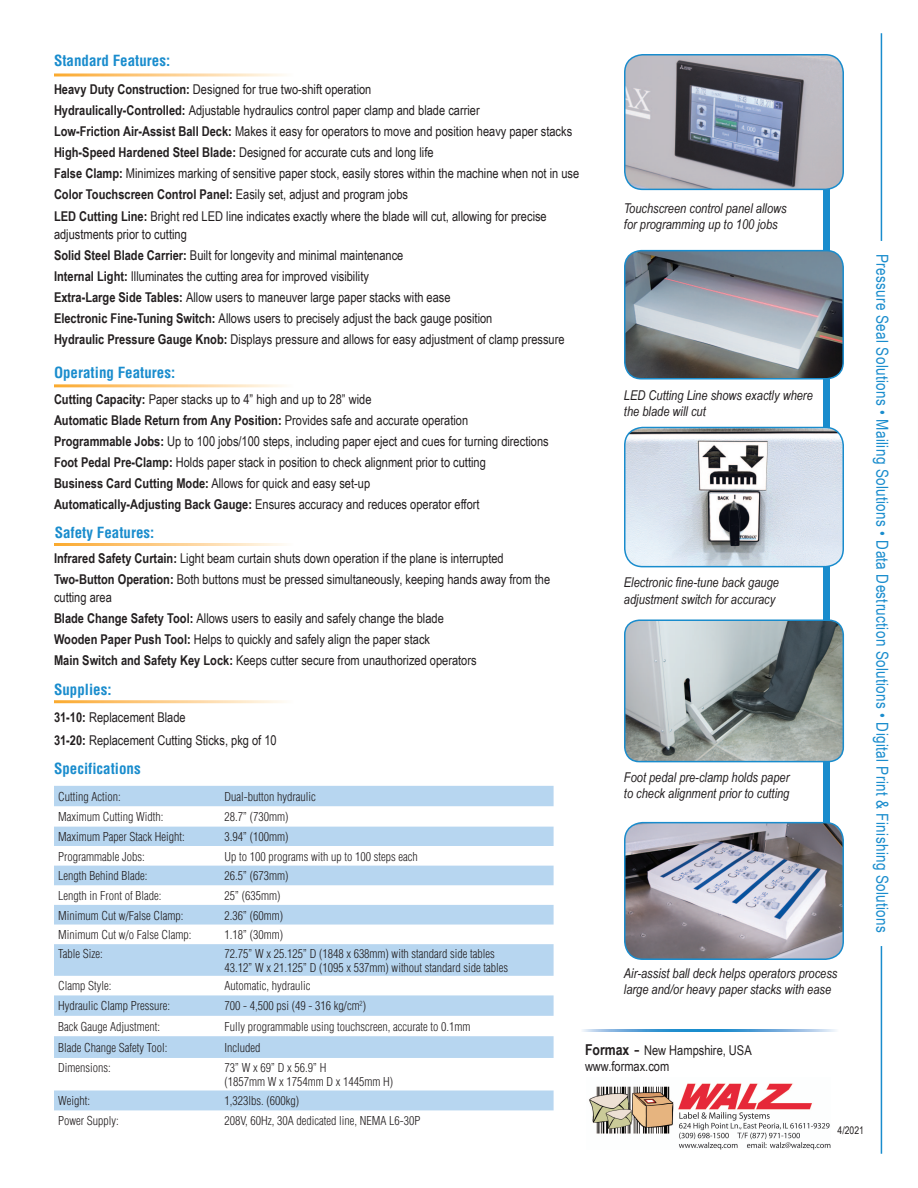
<style>
.page{position:relative;width:918px;height:1188px;background:#fff}
.page>*{position:absolute;margin:0;border:0;box-sizing:border-box;transform-origin:0 0}
.t1{font:16.5px "Arial Narrow";letter-spacing:.02em;color:#198ccd}
.t2{font:700 condensed 15px "Helvetica";color:#198ccd}
.t3{font:13.5px/18px "Arial Narrow";color:#231f20}
.t4{font:italic 13.5px/16.2px "Arial Narrow";color:#231f20}
.t5{font:700 13.5px "Arial Narrow";color:#231f20}
.t6{font:300 condensed 12px "Helvetica";color:#231f20}
.t7{font:10.5px "Arial Narrow";color:#231f20}
.s1{font-weight:700}
.s2{font-weight:400}
.s3{font-weight:700;font-size:15px}
.s4{font-family:"Arial";font-size:16.5px}
</style>
<div class="page">
<div style="left:823px;top:82px;width:7px;height:761px;background:#198ccd"></div>
<hr style="left:881px;top:33px;width:1px;height:1121px;background:#198ccd">
<div style="left:864px;top:241px;width:35px;height:705px;background:#fff"></div>
<svg style="left:54px;top:786px;width:500px;height:324px;fill:#b7d6f0"></svg>
<img style="left:625px;top:620px;width:218px;height:141px">
<div style="left:624px;top:620px;width:220px;height:142px;border:2px solid #198ccd;border-radius:15px"></div>
<img style="left:625px;top:251px;width:218px;height:128px">
<div style="left:624px;top:250px;width:220px;height:129px;border:2px solid #198ccd;border-radius:17px"></div>
<img style="left:625px;top:55px;width:218px;height:134px">
<div style="left:624px;top:54px;width:220px;height:136px;border:2px solid #198ccd;border-radius:18px"></div>
<img style="left:625px;top:823px;width:218px;height:136px">
<div style="left:624px;top:822px;width:220px;height:138px;border:2px solid #198ccd;border-radius:18px"></div>
<img style="left:625px;top:428px;width:218px;height:139px">
<div style="left:624px;top:427px;width:220px;height:140px;border:2px solid #198ccd;border-radius:18px"></div>
<img style="left:589px;top:1083px;width:241px;height:67px">
<p class="t2" style="left:54px;top:51px;width:118px">Standard Features:</p>
<p class="t3" style="left:54px;top:80px;width:319px"><span class="s1">Heavy Duty Construction:</span> Designed for true two-shift operation</p>
<p class="t3" style="left:54px;top:101px;width:427px"><span class="s1">Hydraulically-Controlled:</span> Adjustable hydraulics control paper clamp and blade carrier</p>
<p class="t3" style="left:54px;top:122px;width:520px"><span class="s1">Low-Friction Air-Assist Ball Deck:</span> Makes it easy for operators to move and position heavy paper stacks</p>
<p class="t3" style="left:54px;top:143px;width:381px"><span class="s1">High-Speed Hardened Steel Blade:</span> Designed for accurate cuts and long life</p>
<p class="t3" style="left:54px;top:164px;width:527px"><span class="s1">False Clamp:</span> Minimizes marking of sensitive paper stock, easily stores within the machine when not in use</p>
<p class="t3" style="left:54px;top:185px;width:356px"><span class="s1">Color Touchscreen Control Panel:</span> Easily set, adjust and program jobs</p>
<p class="t3" style="left:54px;top:207px;width:494px"><span class="s1">LED Cutting Line:</span> Bright red LED line indicates exactly where the blade will cut, allowing for precise adjustments prior to cutting</p>
<p class="t3" style="left:54px;top:246px;width:351px"><span class="s1">Solid Steel Blade Carrier:</span> Built for longevity and minimal maintenance</p>
<p class="t3" style="left:54px;top:267px;width:316px"><span class="s1">Internal Light:</span> Illuminates the cutting area for improved visibility</p>
<p class="t3" style="left:54px;top:288px;width:398px"><span class="s1">Extra-Large Side Tables:</span> Allow users to maneuver large paper stacks with ease</p>
<p class="t3" style="left:54px;top:309px;width:440px"><span class="s1">Electronic Fine-Tuning Switch:</span> Allows users to precisely adjust the back gauge position</p>
<p class="t3" style="left:54px;top:330px;width:512px"><span class="s1">Hydraulic Pressure Gauge Knob:</span> Displays pressure and allows for easy adjustment of clamp pressure</p>
<p class="t2" style="left:54px;top:363px;width:123px">Operating Features:</p>
<p class="t3" style="left:54px;top:390px;width:319px"><span class="s1">Cutting Capacity:</span> Paper stacks up to 4” high and up to 28” wide</p>
<p class="t5" style="left:54px;top:410px;width:416px">Automatic Blade Return from Any Position: <span class="s2">Provides safe and accurate operation</span></p>
<p class="t3" style="left:54px;top:432px;width:496px"><span class="s1">Programmable Jobs:</span> Up to 100 jobs/100 steps, including paper eject and cues for turning directions</p>
<p class="t3" style="left:54px;top:453px;width:433px"><span class="s1">Foot Pedal Pre-Clamp:</span> Holds paper stack in position to check alignment prior to cutting</p>
<p class="t3" style="left:54px;top:474px;width:318px"><span class="s1">Business Card Cutting Mode:</span> Allows for quick and easy set-up</p>
<p class="t3" style="left:54px;top:495px;width:427px"><span class="s1">Automatically-Adjusting Back Gauge:</span> Ensures accuracy and reduces operator effort</p>
<p class="t2" style="left:55px;top:523px;width:101px">Safety Features:</p>
<p class="t3" style="left:54px;top:549px;width:451px"><span class="s1">Infrared Safety Curtain:</span> Light beam curtain shuts down operation if the plane is interrupted</p>
<p class="t3" style="left:54px;top:570px;width:498px"><span class="s1">Two-Button Operation:</span> Both buttons must be pressed simultaneously, keeping hands away from the cutting area</p>
<p class="t3" style="left:54px;top:609px;width:391px"><span class="s1">Blade Change Safety Tool:</span> Allows users to easily and safely change the blade</p>
<p class="t3" style="left:54px;top:630px;width:378px"><span class="s1">Wooden Paper Push Tool:</span> Helps to quickly and safely align the paper stack</p>
<p class="t3" style="left:54px;top:651px;width:424px"><span class="s1">Main Switch and Safety Key Lock:</span> Keeps cutter secure from unauthorized operators</p>
<p class="t2" style="left:54px;top:680px;width:59px">Supplies:</p>
<p class="t3" style="left:54px;top:708px;width:133px"><span class="s1">31-10:</span> Replacement Blade</p>
<p class="t3" style="left:54px;top:731px;width:224px"><span class="s1">31-20:</span> Replacement Cutting Sticks, pkg of 10</p>
<p class="t4" style="left:624px;top:200px;width:164px">Touchscreen control panel allows for programming up to 100 jobs</p>
<p class="t4" style="left:624px;top:387px;width:190px">LED Cutting Line shows exactly where the blade will cut</p>
<p class="t4" style="left:624px;top:574px;width:157px">Electronic fine-tune back gauge</p>
<p class="t4" style="left:624px;top:590px;width:153px">adjustment switch for accuracy</p>
<p class="t2" style="left:54px;top:759px;width:88px">Specifications</p>
<p class="t6" style="left:58px;top:789px;width:64px">Cutting Action:</p>
<p class="t6" style="left:224px;top:789px;width:93px">Dual-button hydraulic</p>
<p class="t6" style="left:58px;top:809px;width:107px">Maximum Cutting Width:</p>
<p class="t6" style="left:224px;top:809px;width:65px">28.7” (730mm)</p>
<p class="t6" style="left:58px;top:829px;width:128px">Maximum Paper Stack Height:</p>
<p class="t6" style="left:224px;top:829px;width:65px">3.94” (100mm)</p>
<p class="t6" style="left:58px;top:849px;width:88px">Programmable Jobs:</p>
<p class="t6" style="left:224px;top:849px;width:195px">Up to 100 programs with up to 100 steps each</p>
<p class="t6" style="left:58px;top:868px;width:91px">Length Behind Blade:</p>
<p class="t6" style="left:224px;top:868px;width:65px">26.5” (673mm)</p>
<p class="t6" style="left:58px;top:888px;width:105px">Length in Front of Blade:</p>
<p class="t6" style="left:224px;top:888px;width:57px">25” (635mm)</p>
<p class="t6" style="left:58px;top:908px;width:127px">Minimum Cut w/False Clamp:</p>
<p class="t6" style="left:224px;top:908px;width:60px">2.36” (60mm)</p>
<p class="t6" style="left:58px;top:927px;width:135px">Minimum Cut w/o False Clamp:</p>
<p class="t6" style="left:224px;top:927px;width:60px">1.18” (30mm)</p>
<p class="t6" style="left:58px;top:946px;width:46px">Table Size:</p>
<p class="t6" style="left:224px;top:946px;width:272px">72.75” W x 25.125” D (1848 x 638mm) with standard side tables</p>
<p class="t6" style="left:224px;top:960px;width:285px">43.12” W x 21.125” D (1095 x 537mm) without standard side tables</p>
<p class="t6" style="left:58px;top:979px;width:55px">Clamp Style:</p>
<p class="t6" style="left:224px;top:979px;width:87px">Automatic, hydraulic</p>
<p class="t6" style="left:58px;top:999px;width:113px">Hydraulic Clamp Pressure:</p>
<p class="t6" style="left:224px;top:999px;width:143px">700 - 4,500 psi (49 - 316 kg/cm<sup>2</sup>)</p>
<p class="t6" style="left:58px;top:1019px;width:103px">Back Gauge Adjustment:</p>
<p class="t6" style="left:224px;top:1019px;width:247px">Fully programmable using touchscreen, accurate to 0.1mm</p>
<p class="t6" style="left:58px;top:1040px;width:111px">Blade Change Safety Tool:</p>
<p class="t6" style="left:224px;top:1040px;width:37px">Included</p>
<p class="t6" style="left:58px;top:1060px;width:54px">Dimensions:</p>
<p class="t6" style="left:224px;top:1060px;width:103px">73” W x 69” D x 56.9” H</p>
<p class="t6" style="left:224px;top:1074px;width:170px">(1857mm W x 1754mm D x 1445mm H)</p>
<p class="t6" style="left:58px;top:1093px;width:33px">Weight:</p>
<p class="t6" style="left:224px;top:1093px;width:76px">1,323lbs. (600kg)</p>
<p class="t6" style="left:58px;top:1113px;width:62px">Power Supply:</p>
<p class="t6" style="left:224px;top:1113px;width:198px">208V, 60Hz, 30A dedicated line, NEMA L6-30P</p>
<p class="t4" style="left:624px;top:769px;width:167px">Foot pedal pre-clamp holds paper</p>
<p class="t4" style="left:624px;top:785px;width:167px">to check alignment prior to cutting</p>
<p class="t4" style="left:624px;top:965px;width:215px">Air-assist ball deck helps operators process large and/or heavy paper stacks with ease</p>
<p class="t3" style="left:585px;top:1040px;width:168px"><span class="s3">Formax</span> <span class="s4">-</span> New Hampshire, USA</p>
<p class="t3" style="left:585px;top:1056px;width:86px">www.formax.com</p>
<p class="t7" style="left:838px;top:1123px;width:28px">4/2021</p>
<p class="t1" style="left:895px;top:254px;width:680px;rotate:90deg">Pressure Seal Solutions • Mailing Solutions • Data Destruction Solutions • Digital Print &amp; Finishing Solutions</p>
</div>
